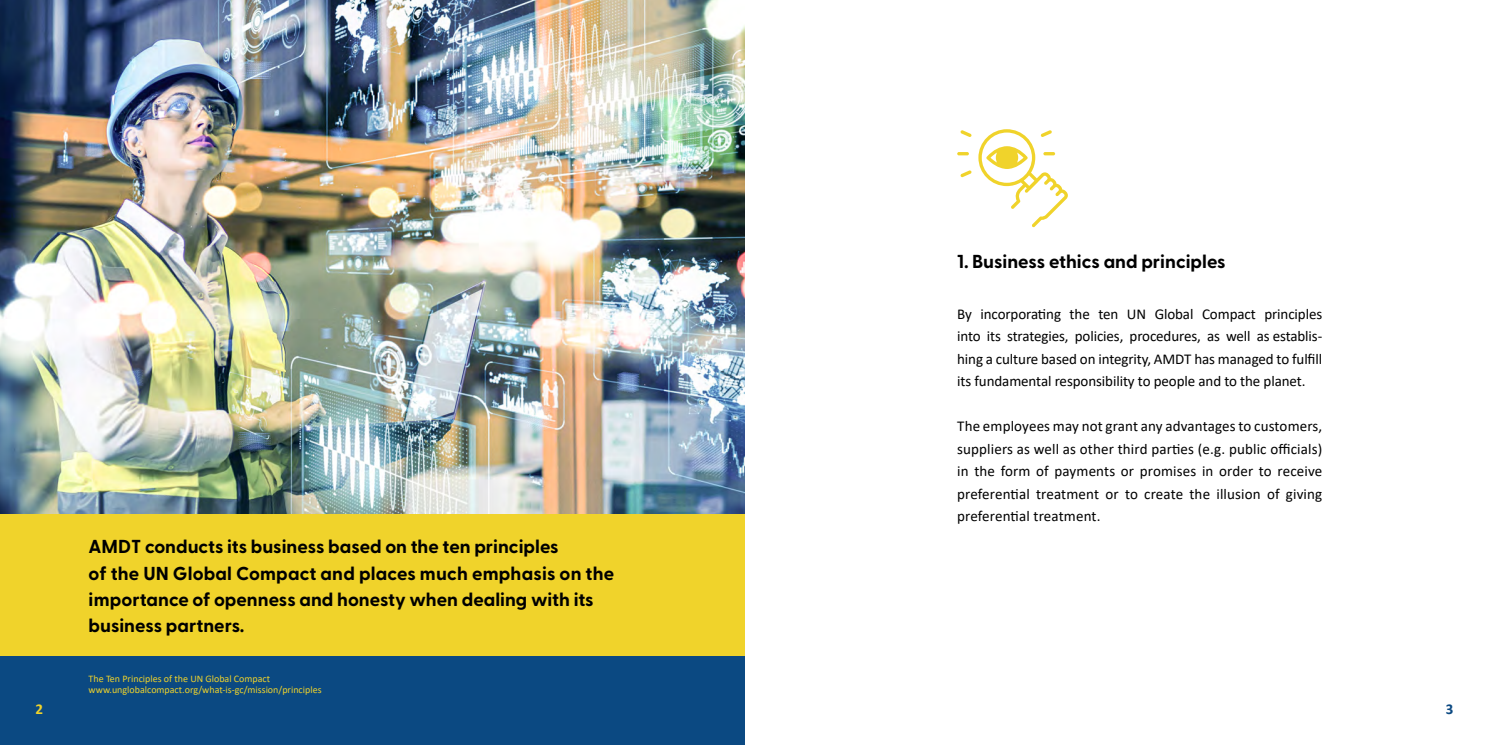
<style>
.page{position:relative;width:1489px;height:745px;background:#fff}
.page>*{position:absolute;margin:0;border:0;box-sizing:border-box;transform-origin:0 0}
.t1{font:700 18.75px/26.2px "Greycliff CF";color:#000}
.t2{font:15px/22.5px "Calibri";letter-spacing:-.005em;color:#000;text-align:justify}
.t3{font:700 15px "Calibri";color:#f0d32b}
.t4{font:700 15px "Calibri";color:#0b4982}
.t5{font:10px/11.2px "Calibri";color:#f0d32b}
</style>
<div class="page">
<div style="left:0;top:0;width:744px;height:744px;background:#0b4982"></div>
<img style="left:0;top:0;width:744px;height:514px">
<div style="left:0;top:514px;width:744px;height:142px;background:#f0d32b"></div>
<svg style="left:978px;top:129px;width:89px;height:98px"></svg>
<svg style="left:957px;top:152px;width:11px;height:3px"></svg>
<svg style="left:960px;top:130px;width:11px;height:7px"></svg>
<svg style="left:960px;top:170px;width:11px;height:7px"></svg>
<p class="t1" style="left:89px;top:532px;width:527px">AMDT conducts its business based on the ten principles<br>of the UN Global Compact and places much emphasis on the importance of openness and honesty when dealing with its business partners.</p>
<p class="t5" style="left:89px;top:672px;width:234px">The Ten Principles of the UN Global Compact www.unglobalcompact.org/what-is-gc/mission/principles</p>
<p class="t1" style="left:957px;top:247px;width:270px">1. Business ethics and principles</p>
<p class="t2" style="left:957px;top:302px;width:366px">By incorporating the ten UN Global Compact principles into its strategies, policies, procedures, as well as establis&shy;hing a culture based on integrity, AMDT has managed to fulfill its fundamental responsibility to people and to the planet.</p>
<p class="t2" style="left:957px;top:414px;width:366px">The employees may not grant any advantages to customers, suppliers as well as other third parties (e.g. public officials) in the form of payments or promises in order to receive preferential treatment or to create the illusion of giving preferential treatment.</p>
<p class="t3" style="left:35px;top:697px;width:9px">2</p>
<p class="t4" style="left:1445px;top:697px;width:9px">3</p>
</div>
